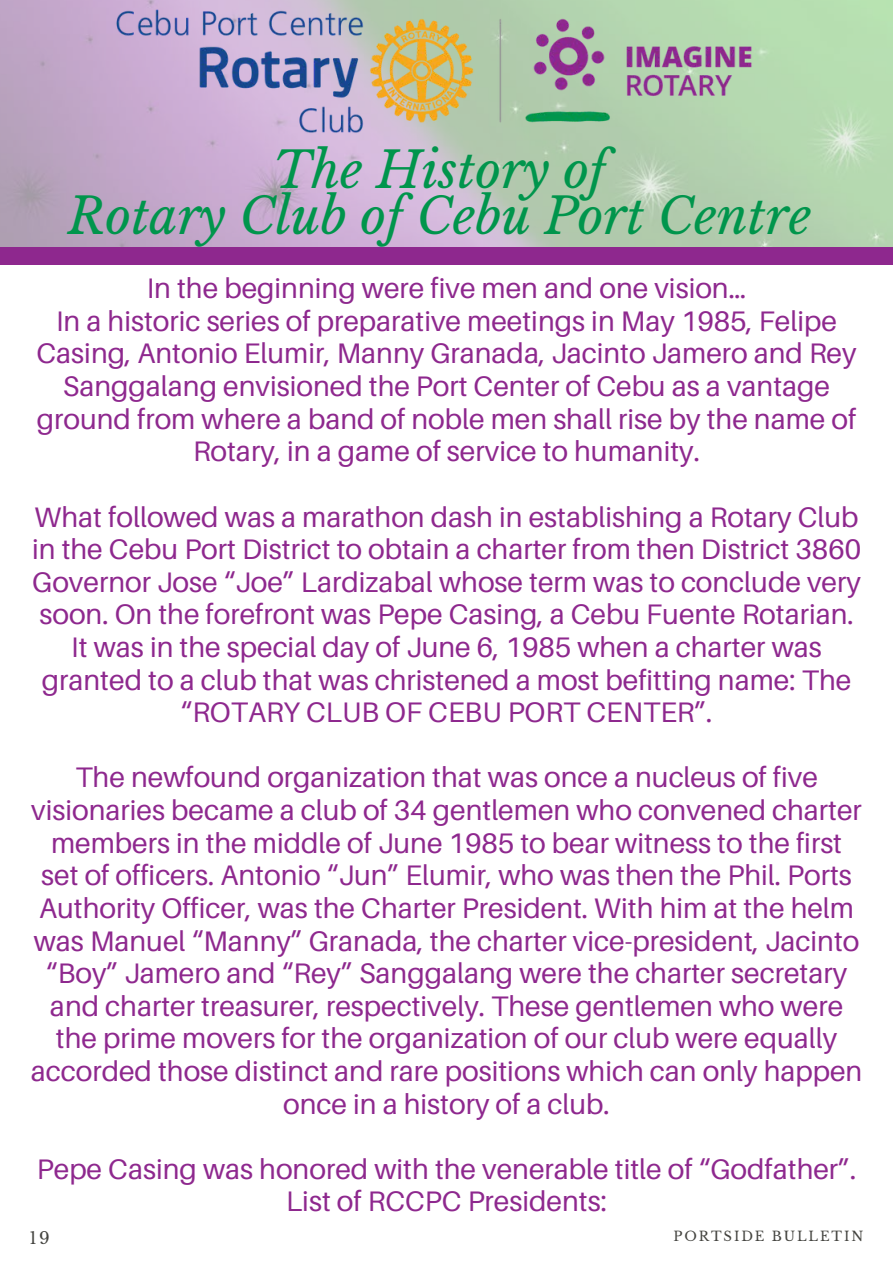
<style>
.page{position:relative;width:893px;height:1264px;background:#fff}
.page>*{position:absolute;margin:0;border:0;box-sizing:border-box;transform-origin:0 0}
.t1{font:italic 49.5px/46px "Libre Baskerville";color:#00954c;text-align:center}
.t2{font:28.2px/32.5px "Aileron";color:#8e288e;text-align:center}
.t3{font:16.5px "Libre Baskerville";color:#444440}
.t4{font:13.2px "Libre Baskerville";letter-spacing:.14em;color:#444440}
</style>
<div class="page">
<img style="left:0;top:0;width:892px;height:247px">
<img style="left:72px;top:0;width:820px;height:141px">
<div style="left:0;top:247px;width:892px;height:17px;background:#8e288e"></div>
<h1 class="t1" style="left:68px;top:147px;width:745px">The History of<br>Rotary Club of Cebu Port Centre</h1>
<p class="t2" style="left:36px;top:271px;width:821px">In the beginning were five men and one vision…<br>In a historic series of preparative meetings in May 1985, Felipe Casing, Antonio Elumir, Manny Granada, Jacinto Jamero and Rey Sanggalang envisioned the Port Center of Cebu as a vantage ground from where a band of noble men shall rise by the name of Rotary, in a game of service to humanity.</p>
<p class="t2" style="left:32px;top:500px;width:830px">What followed was a marathon dash in establishing a Rotary Club in the Cebu Port District to obtain a charter from then District 3860<br>Governor Jose “Joe” Lardizabal whose term was to conclude very soon. On the forefront was Pepe Casing, a Cebu Fuente Rotarian.<br>It was in the special day of June 6, 1985 when a charter was granted to a club that was christened a most befitting name: The “ROTARY CLUB OF CEBU PORT CENTER”.</p>
<p class="t2" style="left:31px;top:760px;width:833px">The newfound organization that was once a nucleus of five visionaries became a club of 34 gentlemen who convened charter members in the middle of June 1985 to bear witness to the first set of officers. Antonio “Jun” Elumir, who was then the Phil. Ports Authority Officer, was the Charter President. With him at the helm was Manuel “Manny” Granada, the charter vice-president, Jacinto “Boy” Jamero and “Rey” Sanggalang were the charter secretary and charter treasurer, respectively. These gentlemen who were the prime movers for the organization of our club were equally accorded those distinct and rare positions which can only happen once in a history of a club.</p>
<p class="t2" style="left:37px;top:1152px;width:820px">Pepe Casing was honored with the venerable title of “Godfather”.<br>List of RCCPC Presidents:</p>
<p class="t3" style="left:29px;top:1227px;width:22px">19</p>
<p class="t4" style="left:673px;top:1228px;width:191px">PORTSIDE BULLETIN</p>
</div>
